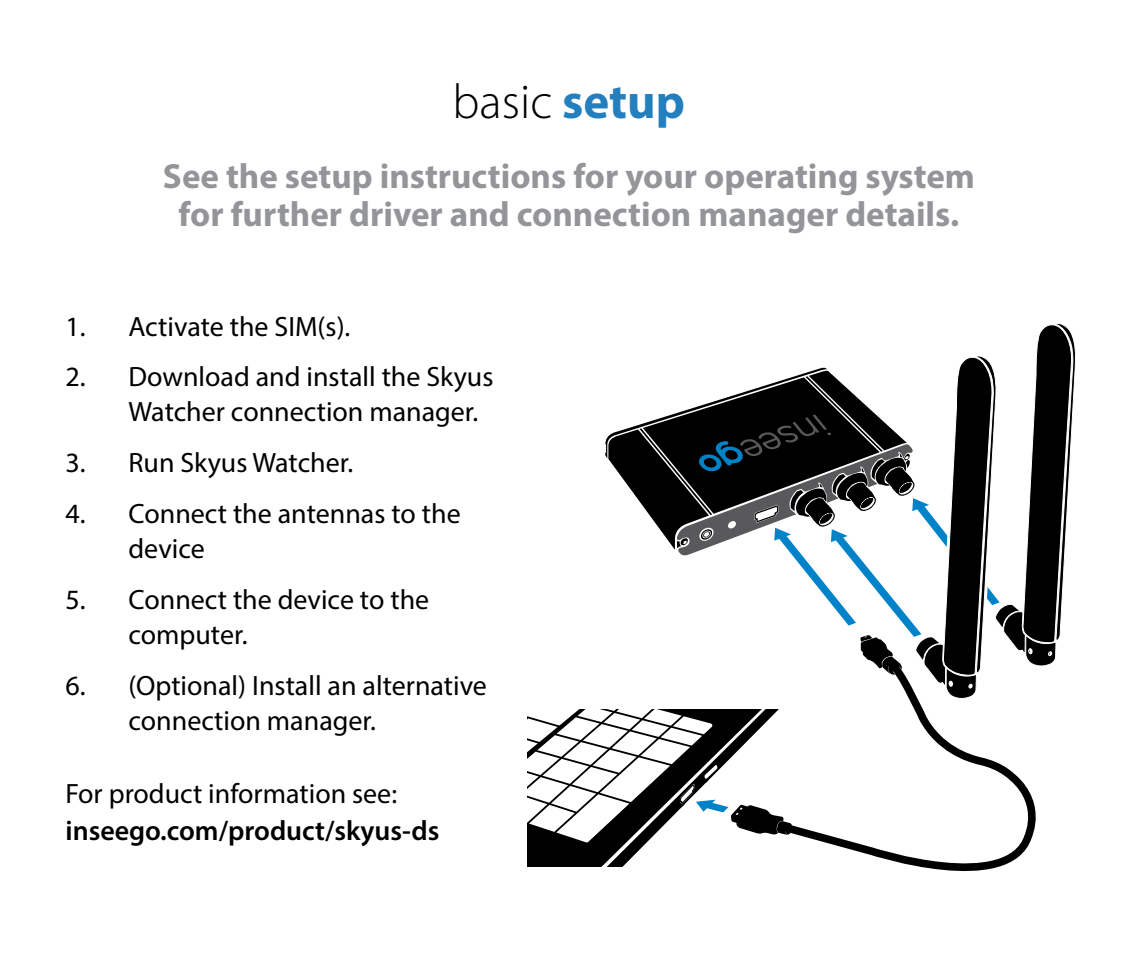
<style>
.page{position:relative;width:1134px;height:977px;background:#fff}
.page>*{position:absolute;margin:0;border:0;box-sizing:border-box;transform-origin:0 0}
.t1{font:300 49px "Myriad Pro";color:#000}
.t2{font:700 35px/38.5px "Myriad Pro";color:#939598;text-align:center}
.t3{font:28px/35px "Myriad Pro";color:#000}
.t4{font:600 28px "Myriad Pro";color:#000}
.s1{font-weight:700;color:#237fbd}
</style>
<div class="page">
<svg style="left:527px;top:716px;width:41px;height:151px"></svg>
<svg style="left:568px;top:323px;width:508px;height:549px"></svg>
<h1 class="t1" style="left:453px;top:72px;width:234px">basic <span class="s1">setup</span></h1>
<p class="t2" style="left:163px;top:156px;width:814px">See the setup instructions for your operating system for further driver and connection manager details.</p>
<p class="t3" style="left:66px;top:308px;width:286px">1. Activate the SIM(s).</p>
<p class="t3" style="left:129px;top:359px;width:366px;text-indent:-63px">2. Download and install the Skyus<br>Watcher connection manager.</p>
<p class="t3" style="left:66px;top:445px;width:289px">3. Run Skyus Watcher.</p>
<p class="t3" style="left:129px;top:495px;width:334px;text-indent:-63px">4. Connect the antennas to the device</p>
<p class="t3" style="left:129px;top:581px;width:302px;text-indent:-63px">5. Connect the device to the computer.</p>
<p class="t3" style="left:129px;top:667px;width:360px;text-indent:-63px">6. (Optional) Install an alternative connection manager.</p>
<p class="t3" style="left:66px;top:775px;width:333px">For product information see:</p>
<p class="t4" style="left:66px;top:812px;width:375px">inseego.com/product/skyus-ds</p>
</div>
